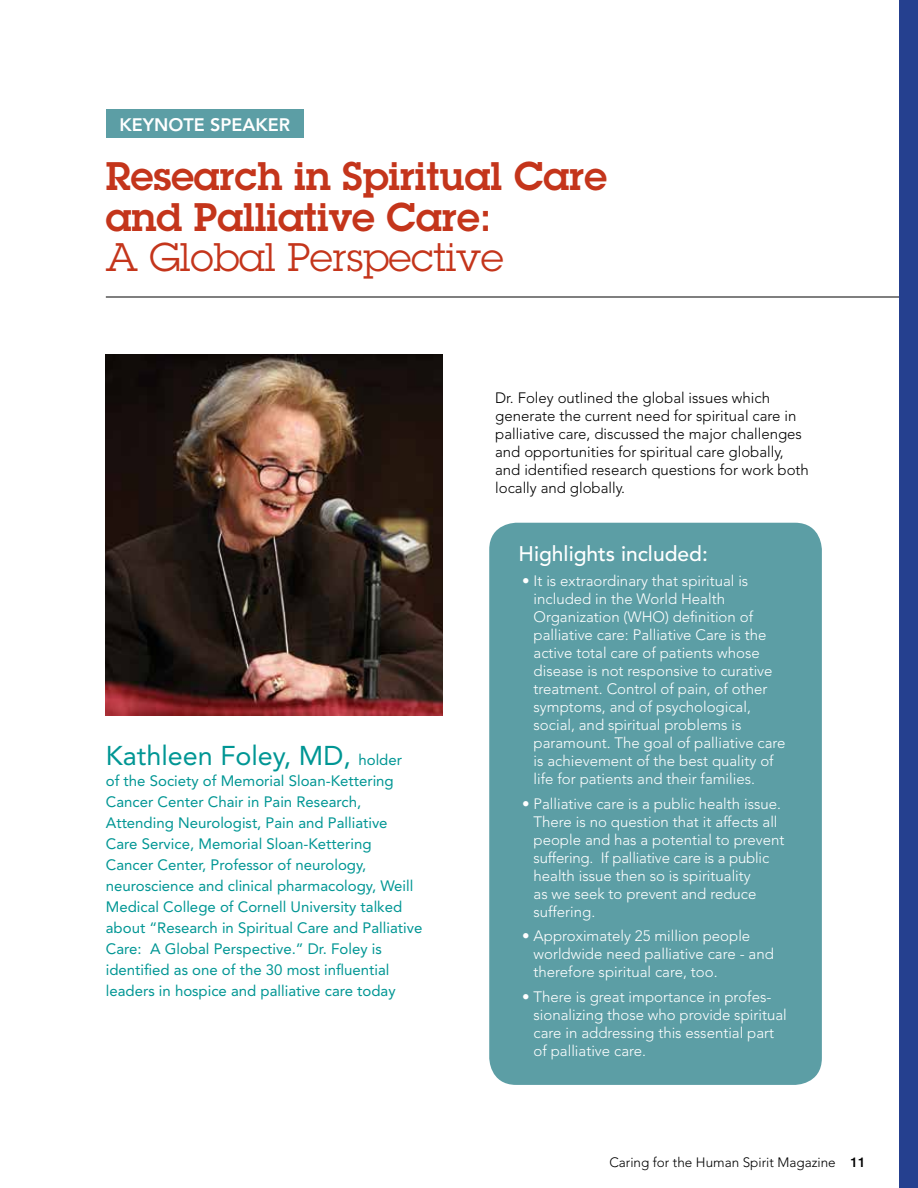
<style>
.page{position:relative;width:918px;height:1188px;background:#fff}
.page>*{position:absolute;margin:0;border:0;box-sizing:border-box;transform-origin:0 0}
.t1{font:600 39px/40.5px "Lubalin Graph Std";color:#c4351b}
.t2{font:39px "Lubalin Graph Std";color:#c4351b}
.t3{font:27px "Avenir LT Std";color:#009694}
.t4{font:500 21px "Avenir LT Std";color:#fff}
.t5{font:800 18px "Avenir LT Std";color:#fff}
.t6{font:300 15px/18px "Avenir LT Std";color:#fff}
.t7{font:15px/21px "Avenir LT Std";color:#009694}
.t8{font:300 15px/18px "Avenir LT Std";color:#000}
.t9{font:300 13.5px "Avenir LT Std";color:#000}
.s1{font-size:15px}
.s2{font-family:"Helvetica Neue LT Std";font-weight:500}
</style>
<div class="page">
<hr style="left:106px;top:297px;width:812px;height:1px;background:#000">
<div style="left:489px;top:523px;width:333px;height:562px;background:#5c9ea5;border-radius:27px"></div>
<img style="left:106px;top:354px;width:337px;height:362px">
<div style="left:106px;top:109px;width:197px;height:29px;background:#5c9ea5"></div>
<div style="left:900px;top:0;width:18px;height:1188px;background:#25408f"></div>
<p class="t5" style="left:120px;top:114px;width:172px">KEYNOTE SPEAKER</p>
<h1 class="t1" style="left:106px;top:155px;width:503px">Research in Spiritual Care and Palliative Care:</h1>
<h1 class="t2" style="left:106px;top:233px;width:399px">A Global Perspective</h1>
<h2 class="t3" style="left:106px;top:739px;width:298px">Kathleen Foley, MD, <span class="s1">holder</span></h2>
<p class="t7" style="left:106px;top:770px;width:318px">of the Society of Memorial Sloan-Kettering Cancer Center Chair in Pain Research, Attending Neurologist, Pain and Palliative Care Service, Memorial Sloan-Kettering Cancer Center, Professor of neurology, neuroscience and clinical pharmacology, Weill Medical College of Cornell University talked about “Research in Spiritual Care and Palliative Care: A Global Perspective.” Dr. Foley is identified as one of the 30 most influential leaders in hospice and palliative care today</p>
<p class="t8" style="left:495px;top:389px;width:315px">Dr. Foley outlined the global issues which generate the current need for spiritual care in palliative care, discussed the major challenges and opportunities for spiritual care globally, and identified research questions for work both locally and globally.</p>
<h3 class="t4" style="left:519px;top:542px;width:191px">Highlights included:</h3>
<p class="t6" style="left:534px;top:572px;width:254px;text-indent:-11px">• It is extraordinary that spiritual is included in the World Health Organization (WHO) definition of palliative care: Palliative Care is the active total care of patients whose disease is not responsive to curative treatment. Control of pain, of other symptoms, and of psychological, social, and spiritual problems is paramount. The goal of palliative care is achievement of the best quality of life for patients and their families.</p>
<p class="t6" style="left:534px;top:795px;width:252px;text-indent:-11px">• Palliative care is a public health issue.<br>There is no question that it affects all people and has a potential to prevent suffering. If palliative care is a public health issue then so is spirituality<br>as we seek to prevent and reduce suffering.</p>
<p class="t6" style="left:534px;top:927px;width:242px;text-indent:-11px">• Approximately 25 million people worldwide need palliative care - and therefore spiritual care, too.</p>
<p class="t6" style="left:534px;top:988px;width:255px;text-indent:-11px">• There is great importance in profes&shy;sionalizing those who provide spiritual care in addressing this essential part of palliative care.</p>
<p class="t9" style="left:609px;top:1154px;width:258px">Caring for the Human Spirit Magazine <span class="s2">11</span></p>
</div>
